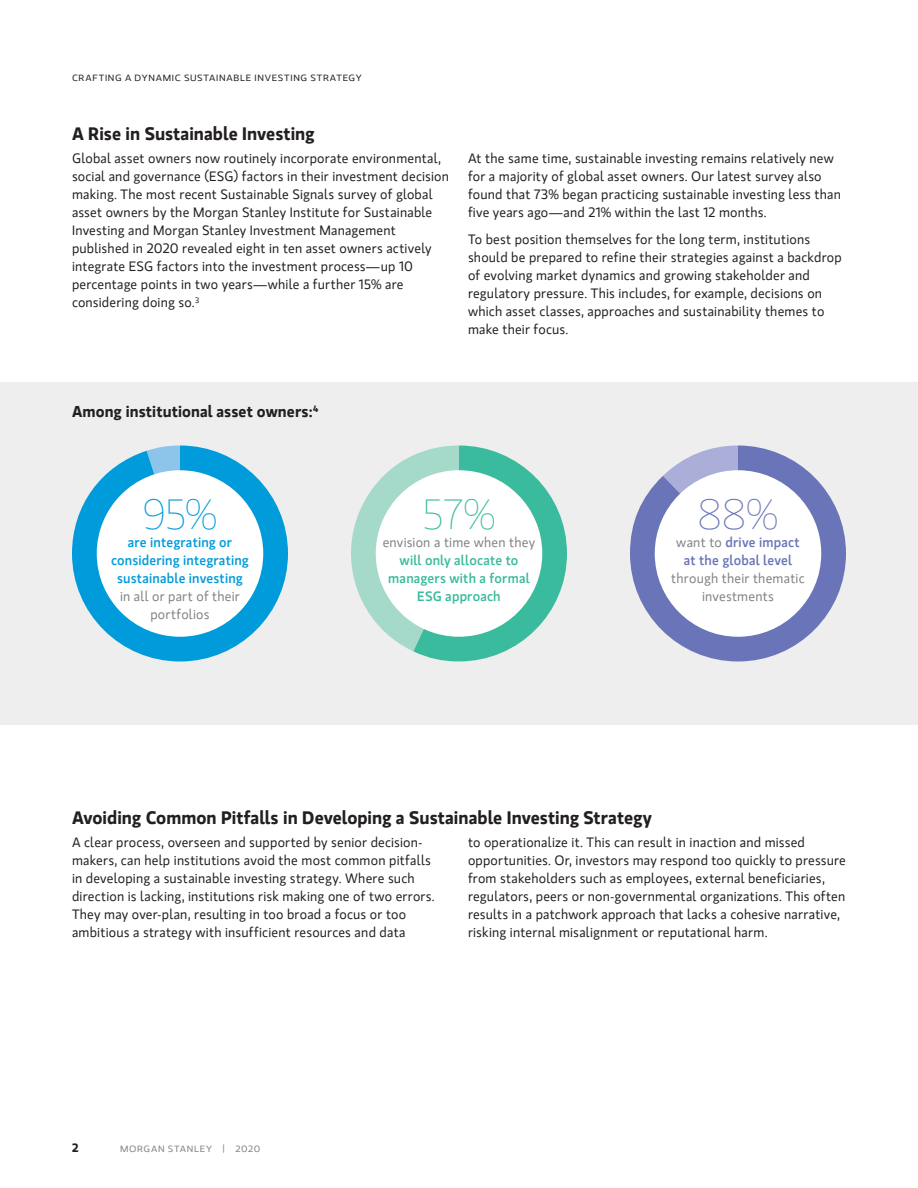
<style>
.page{position:relative;width:918px;height:1188px;background:#fff}
.page>*{position:absolute;margin:0;border:0;box-sizing:border-box;transform-origin:0 0}
.Body__G-Reg{font:100 42px "MS Gloriola II Display";color:#3abb9d}
.Body__G-Reg-2{font:100 42px "MS Gloriola II Display";color:#6975b8}
.Body__G-Reg-3{font:100 42px "MS Gloriola II Display";color:#009bda}
.Body_Head_12_14{font:700 18px "MS Gloriola II Std";color:#231f20}
.Body__G-Reg__pm{font:700 15.75px "MS Gloriola II Std";letter-spacing:.005em;color:#231f20}
.Body__G-Reg__pm-2{font:13.5px/18px "MS Gloriola II Std";letter-spacing:.015em;color:#231f20}
.Intro_G_12_Light_Blu{font:500 13.5px/18px "MS Gloriola II Std";letter-spacing:.015em;color:#009bda;text-align:center}
.Intro_G_12_Light_Blu-2{font:500 13.5px/18px "MS Gloriola II Std";letter-spacing:.015em;color:#3abb9d;text-align:center}
.Intro_G_12_Light_Blu-3{font:13.5px/18px "MS Gloriola II Std";letter-spacing:.015em;color:#808285;text-align:center}
.t1{font:700 12px "MS Gloriola II Std";color:#231f20}
.t2{font:9px "MS Gloriola II Std";letter-spacing:.075em;color:#231f20;scale:1.1 1}
.t3{font:9px "MS Gloriola II Std";letter-spacing:.07em;color:#808285;scale:1.1 1}
.s1{font-weight:400;color:#808285}
.s2{font-weight:500;color:#6975b8}
</style>
<div class="page">
<div style="left:0;top:382px;width:918px;height:342px;background:#eeeeef"></div>
<svg style="left:351px;top:446px;width:216px;height:215px"></svg>
<div style="left:376px;top:470px;width:166px;height:167px;background:#fff;border-radius:50%"></div>
<svg style="left:630px;top:446px;width:216px;height:216px;fill:#6975b8"></svg>
<div style="left:655px;top:470px;width:166px;height:167px;background:#fff;border-radius:50%"></div>
<svg style="left:72px;top:446px;width:216px;height:216px;fill:#009bda"></svg>
<div style="left:97px;top:470px;width:166px;height:167px;background:#fff;border-radius:50%"></div>
<p class="t2" style="left:72px;top:72px;width:265px">CRAFTING A DYNAMIC SUSTAINABLE INVESTING STRATEGY</p>
<p class="Body_Head_12_14" style="left:72px;top:120px;width:244px">A Rise in Sustainable Investing</p>
<p class="Body__G-Reg__pm-2" style="left:72px;top:149px;width:378px">Global asset owners now routinely incorporate environmental, social and governance (ESG) factors in their investment decision making. The most recent Sustainable Signals survey of global asset owners by the Morgan Stanley Institute for Sustainable Investing and Morgan Stanley Investment Management published in 2020 revealed eight in ten asset owners actively integrate ESG factors into the investment process—up 10 percentage points in two years—while a further 15% are considering doing so.<sup>3</sup></p>
<p class="Body__G-Reg__pm-2" style="left:468px;top:149px;width:375px">At the same time, sustainable investing remains relatively new for a majority of global asset owners. Our latest survey also found that 73% began practicing sustainable investing less than five years ago—and 21% within the last 12 months.</p>
<p class="Body__G-Reg__pm-2" style="left:468px;top:230px;width:375px">To best position themselves for the long term, institutions should be prepared to refine their strategies against a backdrop of evolving market dynamics and growing stakeholder and regulatory pressure. This includes, for example, decisions on which asset classes, approaches and sustainability themes to make their focus.</p>
<p class="Body__G-Reg__pm" style="left:72px;top:400px;width:248px">Among institutional asset owners:<sup>4</sup></p>
<p class="Body__G-Reg-3" style="left:143px;top:487px;width:75px">95%</p>
<p class="Intro_G_12_Light_Blu" style="left:111px;top:533px;width:139px">are integrating or considering integrating sustainable investing <span class="s1">in all or part of their portfolios</span></p>
<p class="Body__G-Reg" style="left:423px;top:487px;width:74px">57%</p>
<p class="Intro_G_12_Light_Blu-2" style="left:383px;top:533px;width:154px"><span class="s1">envision a time when they </span>will only allocate to managers with a formal<br>ESG approach</p>
<p class="Body__G-Reg-2" style="left:698px;top:487px;width:82px">88%</p>
<p class="Intro_G_12_Light_Blu-3" style="left:671px;top:533px;width:135px">want to <span class="s2">drive impact at the global level </span>through their thematic investments</p>
<p class="Body_Head_12_14" style="left:72px;top:804px;width:582px">Avoiding Common Pitfalls in Developing a Sustainable Investing Strategy</p>
<p class="Body__G-Reg__pm-2" style="left:72px;top:833px;width:364px">A clear process, overseen and supported by senior decision&shy;makers, can help institutions avoid the most common pitfalls in developing a sustainable investing strategy. Where such direction is lacking, institutions risk making one of two errors.<br>They may over-plan, resulting in too broad a focus or too ambitious a strategy with insufficient resources and data</p>
<p class="Body__G-Reg__pm-2" style="left:468px;top:833px;width:379px">to operationalize it. This can result in inaction and missed opportunities. Or, investors may respond too quickly to pressure from stakeholders such as employees, external beneficiaries, regulators, peers or non-governmental organizations. This often results in a patchwork approach that lacks a cohesive narrative, risking internal misalignment or reputational harm.</p>
<p class="t1" style="left:72px;top:1139px;width:8px">2</p>
<p class="t3" style="left:120px;top:1143px;width:129px">MORGAN STANLEY | 2020</p>
</div>
